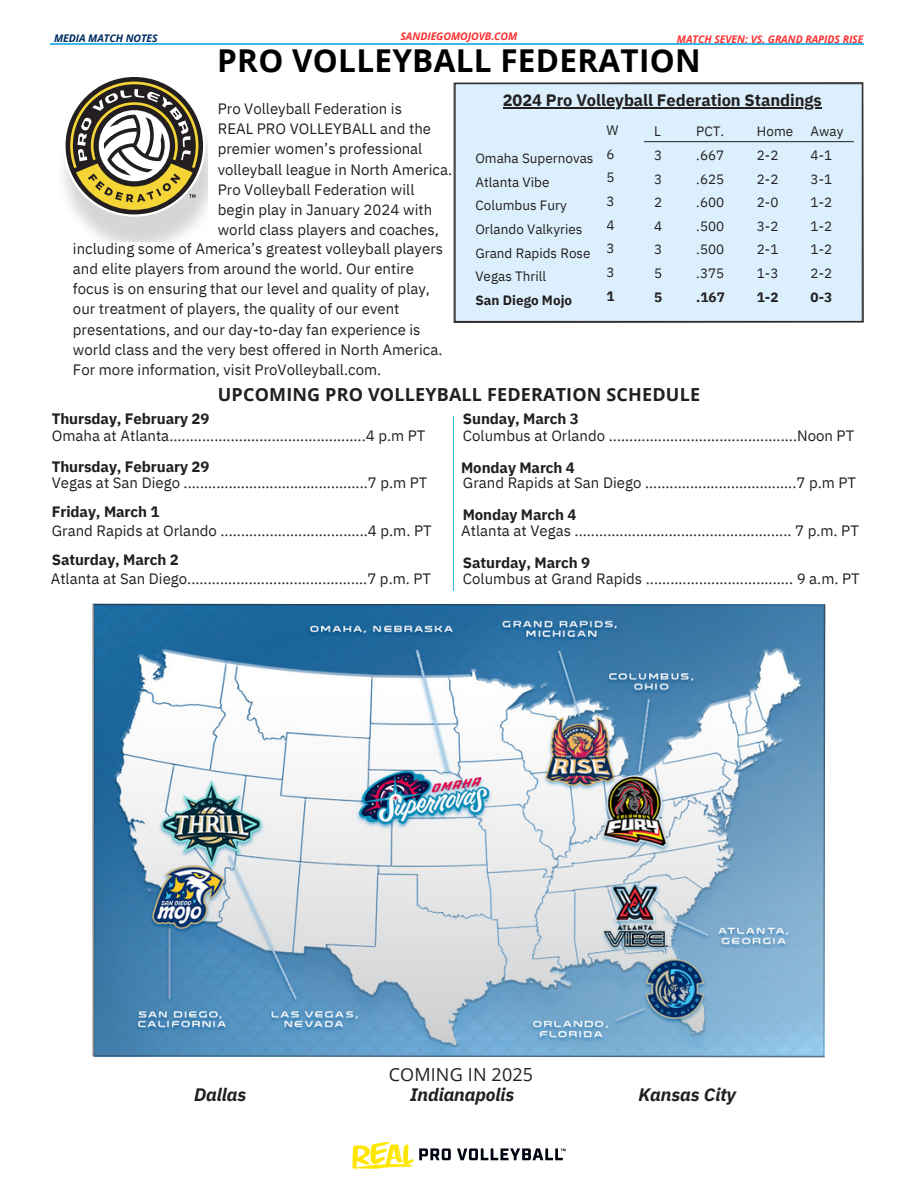
<style>
.page{position:relative;width:918px;height:1188px;background:#fff}
.page>*{position:absolute;margin:0;border:0;box-sizing:border-box;transform-origin:0 0}
.t1{font:700 31.5px "Open Sans";letter-spacing:.01em;color:#000}
.t2{font:700 18px "Open Sans";letter-spacing:.01em;color:#231f20}
.t3{font:italic 700 18px "IBM Plex Sans";letter-spacing:-.005em;color:#231f20}
.t4{font:18px "Open Sans";letter-spacing:.01em;color:#231f20}
.t5{font:700 16.5px "IBM Plex Sans";letter-spacing:-.005em;color:#231f20}
.t6{font:15px/20.2px "IBM Plex Sans";color:#231f20}
.t7{font:700 15px "IBM Plex Sans";letter-spacing:-.005em;color:#231f20}
.t8{font:13.5px/23.7px "IBM Plex Sans";color:#231f20}
.t9{font:700 13.5px "IBM Plex Sans";color:#231f20}
.t10{font:italic 700 10.5px "Open Sans";letter-spacing:-.005em;color:#ff3131}
.t11{font:italic 700 10.5px "Open Sans";letter-spacing:-.005em;color:#002c5f}
</style>
<div class="page">
<svg style="left:352px;top:1142px;width:99px;height:28px"></svg>
<svg style="left:457px;top:1148px;width:109px;height:12px"></svg>
<svg style="left:94px;top:605px;width:730px;height:451px"></svg>
<hr style="left:453px;top:416px;width:1px;height:175px;background:#3db7e4">
<svg style="left:63px;top:77px;width:142px;height:140px"></svg>
<div style="left:453px;top:82px;width:411px;height:241px;background:#dbf0fc"></div>
<div style="left:455px;top:84px;width:407px;height:238px;border:1px solid #231f20"></div>
<hr style="left:644px;top:141px;width:210px;height:1px;background:#231f20">
<hr style="left:503px;top:107px;width:319px;height:1px;background:#231f20">
<hr style="left:51px;top:44px;width:813px;height:1px;background:#3db7e4">
<p class="t11" style="left:54px;top:31px;width:105px">MEDIA MATCH NOTES</p>
<p class="t10" style="left:401px;top:29px;width:118px">SANDIEGOMOJOVB.COM</p>
<p class="t10" style="left:677px;top:31px;width:188px">MATCH SEVEN: VS. GRAND RAPIDS RISE</p>
<h1 class="t1" style="left:217px;top:39px;width:485px">PRO VOLLEYBALL FEDERATION</h1>
<p class="t5" style="left:503px;top:89px;width:321px">2024 Pro Volleyball Federation Standings</p>
<p class="t8" style="left:757px;top:119px;width:38px">Home<br>2-2<br>2-2<br>2-0<br>3-2<br>2-1<br>1-3</p>
<p class="t9" style="left:757px;top:288px;width:23px">1-2</p>
<p class="t6" style="left:218px;top:98px;width:236px">Pro Volleyball Federation is<br>REAL PRO VOLLEYBALL and the premier women’s professional volleyball league in North America.<br>Pro Volleyball Federation will begin play in January 2024 with world class players and coaches,</p>
<p class="t8" style="left:607px;top:118px;width:14px">W<br>6<br>5<br>3<br>4<br>3<br>3</p>
<p class="t9" style="left:607px;top:287px;width:10px">1</p>
<p class="t8" style="left:696px;top:119px;width:30px;text-align:justify">PCT. .667 .625 .600 .500 .500 .375</p>
<p class="t9" style="left:696px;top:288px;width:30px">.167</p>
<p class="t8" style="left:654px;top:119px;width:10px;text-align:justify">L 3<br>3<br>2<br>4<br>3<br>5</p>
<p class="t9" style="left:654px;top:288px;width:10px">5</p>
<p class="t8" style="left:811px;top:119px;width:35px">Away<br>4-1<br>3-1<br>1-2<br>1-2<br>1-2<br>2-2</p>
<p class="t9" style="left:811px;top:288px;width:23px">0-3</p>
<p class="t8" style="left:475px;top:146px;width:120px">Omaha Supernovas<br>Atlanta Vibe<br>Columbus Fury<br>Orlando Valkyries<br>Grand Rapids Rose<br>Vegas Thrill</p>
<p class="t9" style="left:475px;top:291px;width:98px">San Diego Mojo</p>
<p class="t6" style="left:73px;top:238px;width:372px">including some of America’s greatest volleyball players and elite players from around the world. Our entire focus is on ensuring that our level and quality of play, our treatment of players, the quality of our event presentations, and our day-to-day fan experience is world class and the very best offered in North America.<br>For more information, visit ProVolleyball.com.</p>
<p class="t2" style="left:218px;top:382px;width:484px">UPCOMING PRO VOLLEYBALL FEDERATION SCHEDULE</p>
<p class="t7" style="left:52px;top:409px;width:159px">Thursday, February 29</p>
<p class="t7" style="left:463px;top:409px;width:117px">Sunday, March 3</p>
<p class="t6" style="left:52px;top:425px;width:375px">Omaha at Atlanta................................................4 p.m PT</p>
<p class="t6" style="left:52px;top:472px;width:377px">Vegas at San Diego .............................................7 p.m PT</p>
<p class="t6" style="left:52px;top:520px;width:381px">Grand Rapids at Orlando ....................................4 p.m. PT</p>
<p class="t6" style="left:463px;top:425px;width:393px">Columbus at Orlando ..............................................Noon PT</p>
<p class="t6" style="left:463px;top:472px;width:395px">Grand Rapids at San Diego .....................................7 p.m PT</p>
<p class="t7" style="left:52px;top:457px;width:159px">Thursday, February 29</p>
<p class="t7" style="left:52px;top:502px;width:109px">Friday, March 1</p>
<p class="t7" style="left:461px;top:457px;width:115px">Monday March 4</p>
<p class="t7" style="left:463px;top:505px;width:115px">Monday March 4</p>
<p class="t6" style="left:461px;top:520px;width:399px">Atlanta at Vegas ..................................................... 7 p.m. PT</p>
<p class="t7" style="left:52px;top:550px;width:129px">Saturday, March 2</p>
<p class="t7" style="left:463px;top:553px;width:129px">Saturday, March 9</p>
<p class="t6" style="left:51px;top:568px;width:382px">Atlanta at San Diego............................................7 p.m. PT</p>
<p class="t6" style="left:463px;top:569px;width:398px">Columbus at Grand Rapids .................................... 9 a.m. PT</p>
<p class="t4" style="left:389px;top:1062px;width:146px">COMING IN 2025</p>
<p class="t3" style="left:194px;top:1083px;width:54px">Dallas</p>
<p class="t3" style="left:410px;top:1083px;width:106px">Indianapolis</p>
<p class="t3" style="left:639px;top:1083px;width:99px">Kansas City</p>
</div>
